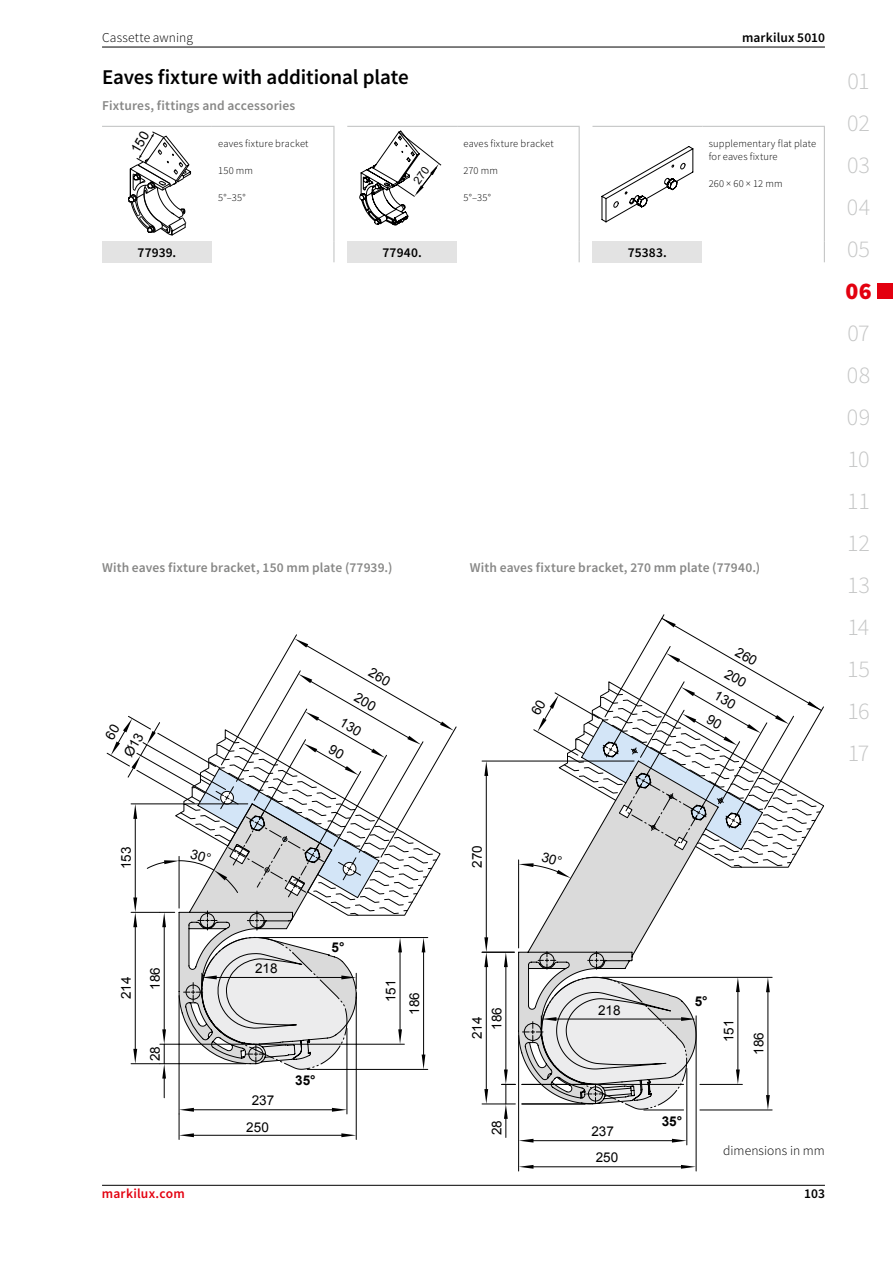
<style>
.page{position:relative;width:893px;height:1263px;background:#fff}
.page>*{position:absolute;margin:0;border:0;box-sizing:border-box;transform-origin:0 0}
.t1{font:300 24px/42px "Source Sans Pro";letter-spacing:-.005em;color:#c5c6c6;text-align:justify}
.t2{font:900 24px "Source Sans Pro";color:#e3000f}
.t3{font:600 21px "Source Sans Pro";letter-spacing:-.005em;color:#000}
.t4{font:600 13.5px "Source Sans Pro";letter-spacing:.01em;color:#878786}
.t5{font:13.5px/28.8px "Arial";color:#000}
.t6{font:600 13.5px "Source Sans Pro";letter-spacing:.01em;color:#000}
.t7{font:300 13.5px "Source Sans Pro";letter-spacing:.005em;color:#000}
.t8{font:600 13.5px "Source Sans Pro";letter-spacing:.02em;color:#e3000f}
.t9{font:700 13.5px "Arial";color:#000}
.t10{font:300 10.5px/13.5px "Source Sans Pro";letter-spacing:.015em;color:#000}
</style>
<div class="page">
<div style="left:877px;top:283px;width:16px;height:16px;background:#e3000f"></div>
<hr style="left:102px;top:1185px;width:723px;height:1px;background:#000">
<hr style="left:102px;top:47px;width:723px;height:1px;background:#000">
<div style="left:347px;top:241px;width:110px;height:21px;background:#e3e3e3"></div>
<hr style="left:347px;top:126px;width:110px;height:1px;background:#c5c6c6">
<hr style="left:457px;top:126px;width:123px;height:1px;background:#c5c6c6">
<hr style="left:579px;top:127px;width:1px;height:114px;background:#c5c6c6">
<svg style="left:579px;top:241px;width:1px;height:21px"></svg>
<div style="left:102px;top:241px;width:110px;height:21px;background:#e3e3e3"></div>
<hr style="left:102px;top:126px;width:110px;height:1px;background:#c5c6c6">
<hr style="left:212px;top:126px;width:122px;height:1px;background:#c5c6c6">
<hr style="left:333px;top:127px;width:1px;height:114px;background:#c5c6c6">
<svg style="left:333px;top:241px;width:1px;height:21px"></svg>
<div style="left:592px;top:241px;width:110px;height:21px;background:#e3e3e3"></div>
<hr style="left:592px;top:126px;width:110px;height:1px;background:#c5c6c6">
<hr style="left:702px;top:126px;width:123px;height:1px;background:#c5c6c6">
<hr style="left:824px;top:127px;width:1px;height:114px;background:#c5c6c6">
<svg style="left:824px;top:241px;width:1px;height:21px"></svg>
<svg style="left:601px;top:146px;width:93px;height:77px"></svg>
<svg style="left:178px;top:930px;width:202px;height:114px"></svg>
<svg style="left:422px;top:1054px;width:3px;height:15px"></svg>
<svg style="left:398px;top:1029px;width:4px;height:15px"></svg>
<svg style="left:332px;top:1108px;width:15px;height:4px"></svg>
<svg style="left:341px;top:1133px;width:15px;height:4px"></svg>
<hr style="left:423px;top:950px;width:1px;height:107px;background:#000">
<hr style="left:356px;top:1069px;width:72px;height:1px;background:#000">
<svg style="left:398px;top:937px;width:30px;height:15px"></svg>
<hr style="left:400px;top:950px;width:1px;height:81px;background:#000">
<hr style="left:259px;top:937px;width:145px;height:1px;background:#000">
<hr style="left:356px;top:1044px;width:48px;height:1px;background:#000">
<hr style="left:192px;top:1109px;width:142px;height:1px;background:#000">
<hr style="left:347px;top:1069px;width:1px;height:45px;background:#000">
<hr style="left:192px;top:1135px;width:152px;height:1px;background:#000">
<svg style="left:179px;top:1108px;width:15px;height:31px"></svg>
<hr style="left:179px;top:1064px;width:1px;height:50px;background:#000">
<hr style="left:356px;top:1069px;width:1px;height:70px;background:#000">
<hr style="left:135px;top:923px;width:1px;height:130px;background:#000">
<hr style="left:164px;top:921px;width:1px;height:115px;background:#000">
<svg style="left:131px;top:937px;width:226px;height:161px"></svg>
<svg style="left:518px;top:760px;width:245px;height:325px"></svg>
<svg style="left:519px;top:1165px;width:14px;height:4px"></svg>
<svg style="left:681px;top:1165px;width:15px;height:4px"></svg>
<svg style="left:766px;top:1095px;width:4px;height:15px"></svg>
<svg style="left:766px;top:978px;width:4px;height:14px"></svg>
<svg style="left:736px;top:978px;width:4px;height:14px"></svg>
<svg style="left:736px;top:1069px;width:4px;height:15px"></svg>
<svg style="left:484px;top:1089px;width:4px;height:15px"></svg>
<svg style="left:504px;top:953px;width:4px;height:14px"></svg>
<svg style="left:484px;top:937px;width:4px;height:30px"></svg>
<svg style="left:484px;top:762px;width:4px;height:14px"></svg>
<hr style="left:518px;top:860px;width:1px;height:88px;background:#000">
<hr style="left:486px;top:770px;width:1px;height:173px;background:#000">
<hr style="left:482px;top:761px;width:152px;height:1px;background:#000">
<hr style="left:518px;top:1035px;width:1px;height:136px;background:#000">
<hr style="left:696px;top:1016px;width:1px;height:155px;background:#000">
<hr style="left:768px;top:987px;width:1px;height:113px;background:#000">
<hr style="left:700px;top:1110px;width:72px;height:1px;background:#000">
<hr style="left:602px;top:977px;width:170px;height:1px;background:#000">
<hr style="left:738px;top:986px;width:1px;height:89px;background:#000">
<hr style="left:486px;top:960px;width:1px;height:136px;background:#000">
<hr style="left:506px;top:962px;width:1px;height:113px;background:#000">
<hr style="left:482px;top:952px;width:32px;height:1px;background:#000">
<hr style="left:687px;top:1068px;width:1px;height:77px;background:#000">
<hr style="left:530px;top:1166px;width:154px;height:1px;background:#000">
<hr style="left:482px;top:1104px;width:33px;height:1px;background:#000">
<svg style="left:588px;top:951px;width:17px;height:18px"></svg>
<svg style="left:538px;top:951px;width:18px;height:18px"></svg>
<svg style="left:502px;top:977px;width:194px;height:165px"></svg>
<hr style="left:700px;top:1084px;width:42px;height:1px;background:#000">
<svg style="left:359px;top:130px;width:83px;height:96px"></svg>
<svg style="left:128px;top:131px;width:64px;height:105px"></svg>
<svg style="left:106px;top:634px;width:351px;height:296px"></svg>
<svg style="left:519px;top:614px;width:305px;height:264px"></svg>
<p class="t7" style="left:102px;top:29px;width:92px">Cassette awning</p>
<p class="t6" style="left:742px;top:28px;width:84px">markilux 5010</p>
<h2 class="t3" style="left:102px;top:63px;width:308px">Eaves fixture with additional plate</h2>
<p class="t4" style="left:102px;top:97px;width:195px">Fixtures, fittings and accessories</p>
<p class="t6" style="left:138px;top:243px;width:40px">77939.</p>
<p class="t10" style="left:218px;top:137px;width:92px">eaves fixture bracket</p>
<p class="t10" style="left:218px;top:164px;width:36px">150 mm</p>
<p class="t10" style="left:218px;top:191px;width:29px">5°–35°</p>
<p class="t6" style="left:382px;top:243px;width:41px">77940.</p>
<p class="t10" style="left:463px;top:137px;width:92px">eaves fixture bracket</p>
<p class="t10" style="left:463px;top:164px;width:36px">270 mm</p>
<p class="t10" style="left:463px;top:191px;width:29px">5°–35°</p>
<p class="t6" style="left:628px;top:243px;width:41px">75383.</p>
<p class="t10" style="left:709px;top:137px;width:109px">supplementary flat plate for eaves fixture</p>
<p class="t10" style="left:709px;top:177px;width:75px">260 × 60 × 12 mm</p>
<p class="t4" style="left:102px;top:559px;width:292px">With eaves fixture bracket, 150 mm plate (77939.)</p>
<p class="t4" style="left:470px;top:559px;width:292px">With eaves fixture bracket, 270 mm plate (77940.)</p>
<p class="t5" style="left:377px;top:659px;width:24px;rotate:30deg">260<br>200</p>
<p class="t5" style="left:348px;top:709px;width:24px;rotate:30deg">130<br>90</p>
<p class="t5" style="left:742px;top:640px;width:26px;line-height:24.2px;rotate:30deg">260<br>200</p>
<h1 class="t1" style="left:847px;top:60px;width:25px">01<br>02<br>03<br>04<br>05</h1>
<h1 class="t2" style="left:845px;top:274px;width:28px">06</h1>
<h1 class="t1" style="left:847px;top:312px;width:25px">07<br>08<br>09<br>10<br>11<br>12<br>13<br>14<br>15<br>16<br>17</h1>
<p class="t5" style="left:112px;top:869px;width:24px;rotate:-90deg">153</p>
<p class="t5" style="left:463px;top:868px;width:24px;rotate:-90deg">270</p>
<p class="t5" style="left:112px;top:999px;width:24px;rotate:-90deg">214</p>
<p class="t5" style="left:141px;top:989px;width:24px;rotate:-90deg">186</p>
<p class="t5" style="left:141px;top:1061px;width:17px;rotate:-90deg">28</p>
<p class="t5" style="left:255px;top:954px;width:24px">218</p>
<p class="t9" style="left:332px;top:938px;width:14px">5°</p>
<p class="t5" style="left:252px;top:1086px;width:24px">237</p>
<p class="t5" style="left:246px;top:1113px;width:24px">250</p>
<p class="t9" style="left:295px;top:1071px;width:22px">35°</p>
<p class="t5" style="left:379px;top:1015px;width:37px;line-height:23.5px;text-indent:13px;rotate:-90deg">151<br>186</p>
<p class="t5" style="left:467px;top:1029px;width:24px;line-height:19.6px;text-indent:-10px;rotate:-90deg">214<br>186</p>
<p class="t5" style="left:598px;top:996px;width:24px">218</p>
<p class="t5" style="left:482px;top:1135px;width:17px;rotate:-90deg">28</p>
<p class="t5" style="left:591px;top:1117px;width:24px">237</p>
<p class="t5" style="left:596px;top:1143px;width:24px">250</p>
<p class="t9" style="left:695px;top:992px;width:14px">5°</p>
<p class="t5" style="left:714px;top:1042px;width:24px;rotate:-90deg">151</p>
<p class="t5" style="left:744px;top:1055px;width:24px;rotate:-90deg">186</p>
<p class="t9" style="left:662px;top:1112px;width:22px">35°</p>
<p class="t7" style="left:723px;top:1142px;width:103px">dimensions in mm</p>
<p class="t8" style="left:102px;top:1185px;width:85px">markilux.com</p>
<p class="t6" style="left:804px;top:1185px;width:22px">103</p>
</div>
